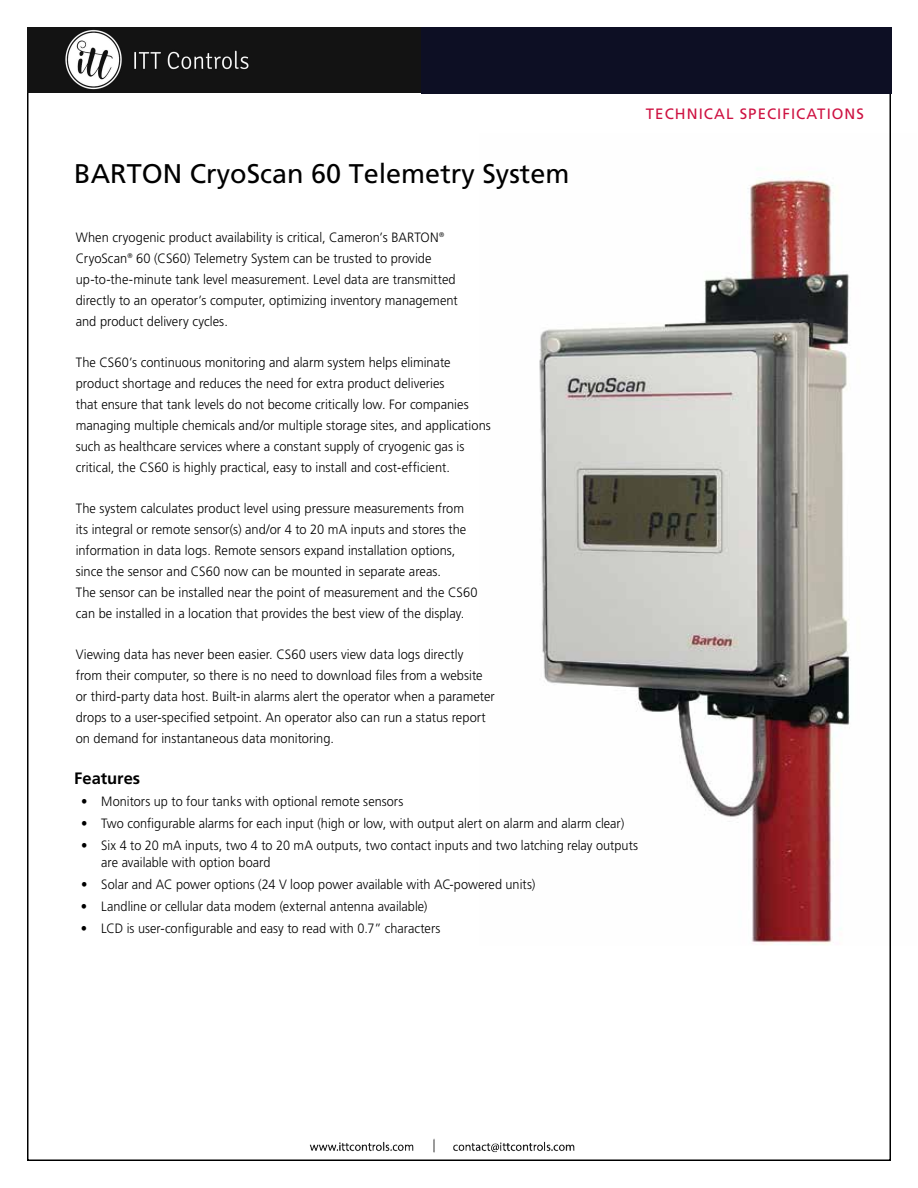
<style>
.page{position:relative;width:918px;height:1188px;background:#fff}
.page>*{position:absolute;margin:0;border:0;box-sizing:border-box;transform-origin:0 0}
.t1{font:27px "Frutiger LT Std";color:#000}
.t2{font:700 16.5px "Frutiger LT Std";color:#000}
.t3{font:15px "Frutiger LT Std";letter-spacing:.07em;color:#ce1141}
.t4{font:300 13.5px/21px "Frutiger LT Std";letter-spacing:.005em;color:#000;scale:.95 1}
.t5{font:300 13.5px/17.5px "Frutiger LT Std";letter-spacing:.005em;color:#000;scale:.94 1}
</style>
<div class="page">
<img style="left:539px;top:168px;width:311px;height:777px">
<img style="left:27px;top:28px;width:395px;height:65px">
<div style="left:422px;top:28px;width:469px;height:65px;background:#0d0f24"></div>
<img style="left:62px;top:1138px;width:768px;height:23px">
<p class="t3" style="left:646px;top:105px;width:220px">TECHNICAL SPECIFICATIONS</p>
<h1 class="t1" style="left:74px;top:158px;width:497px">BARTON CryoScan 60 Telemetry System</h1>
<p class="t4" style="left:76px;top:227px;width:404px">When cryogenic product availability is critical, Cameron’s BARTON<sup>® </sup>CryoScan<sup>®</sup> 60 (CS60) Telemetry System can be trusted to provide up-to-the-minute tank level measurement. Level data are transmitted directly to an operator’s computer, optimizing inventory management and product delivery cycles.</p>
<p class="t4" style="left:76px;top:352px;width:438px">The CS60’s continuous monitoring and alarm system helps eliminate product shortage and reduces the need for extra product deliveries<br>that ensure that tank levels do not become critically low. For companies managing multiple chemicals and/or multiple storage sites, and applications such as healthcare services where a constant supply of cryogenic gas is critical, the CS60 is highly practical, easy to install and cost-efficient.</p>
<p class="t4" style="left:76px;top:498px;width:424px">The system calculates product level using pressure measurements from its integral or remote sensor(s) and/or 4 to 20 mA inputs and stores the information in data logs. Remote sensors expand installation options, since the sensor and CS60 now can be mounted in separate areas.<br>The sensor can be installed near the point of measurement and the CS60 can be installed in a location that provides the best view of the display.</p>
<p class="t4" style="left:76px;top:644px;width:443px">Viewing data has never been easier. CS60 users view data logs directly<br>from their computer, so there is no need to download files from a website or third-party data host. Built-in alarms alert the operator when a parameter drops to a user-specified setpoint. An operator also can run a status report on demand for instantaneous data monitoring.</p>
<p class="t2" style="left:74px;top:768px;width:68px">Features</p>
<p class="t5" style="left:81px;top:793px;width:344px">• Monitors up to four tanks with optional remote sensors</p>
<p class="t5" style="left:81px;top:815px;width:579px">• Two configurable alarms for each input (high or low, with output alert on alarm and alarm clear)</p>
<p class="t5" style="left:101px;top:836px;width:573px;text-indent:-20px">• Six 4 to 20 mA inputs, two 4 to 20 mA outputs, two contact inputs and two latching relay outputs are available with option board</p>
<p class="t5" style="left:81px;top:876px;width:485px">• Solar and AC power options (24 V loop power available with AC-powered units)</p>
<p class="t5" style="left:81px;top:898px;width:370px">• Landline or cellular data modem (external antenna available)</p>
<p class="t5" style="left:81px;top:920px;width:384px">• LCD is user-configurable and easy to read with 0.7” characters</p>
</div>
